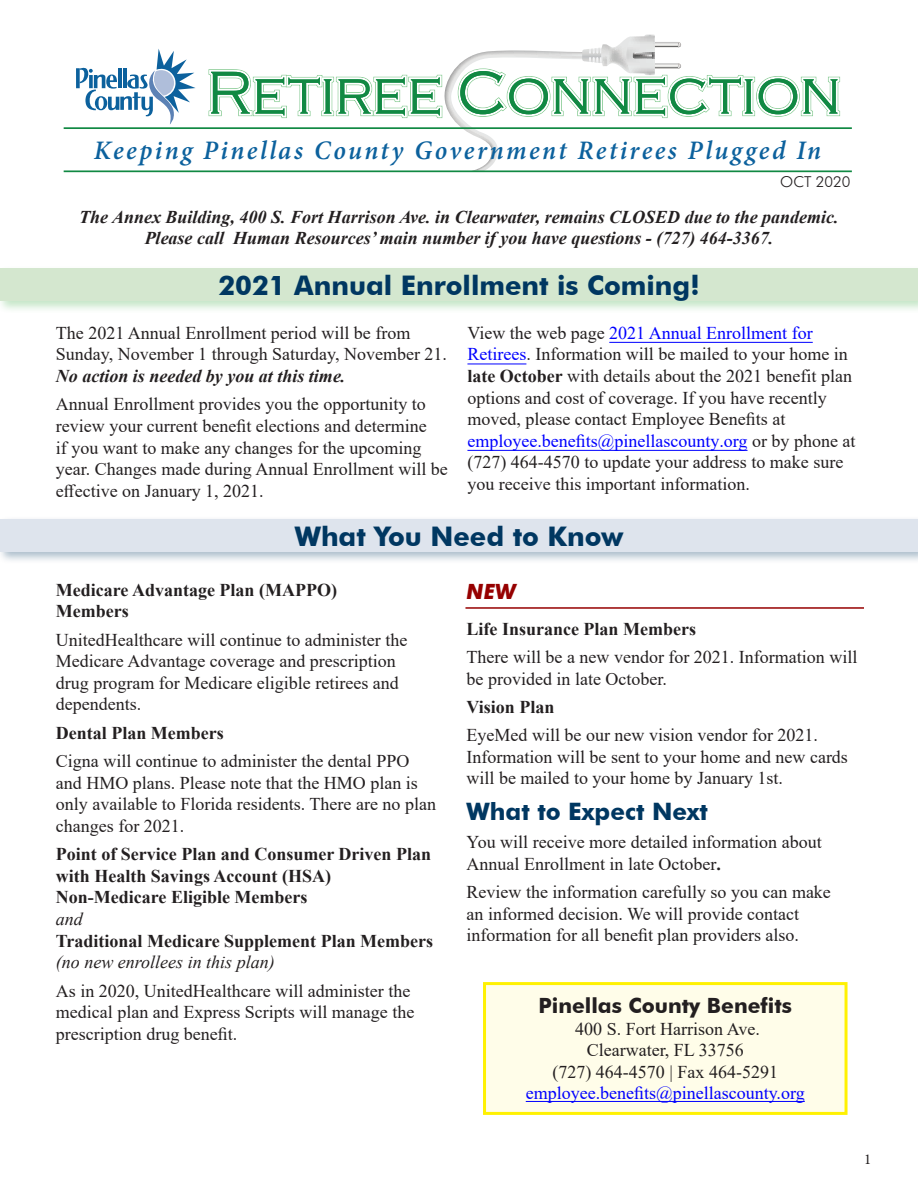
<style>
.page{position:relative;width:918px;height:1188px;background:#fff}
.page>*{position:absolute;margin:0;border:0;box-sizing:border-box;transform-origin:0 0}
.t1{font:300 62.7px "Copperplate Gothic";color:#118943;scale:.94 1}
.t2{font:700 27px "Futura BT";color:#003761}
.t3{font:italic 600 26.7px "Minion Pro";letter-spacing:.095em;color:#0c619d;scale:.96 1}
.t4{font:700 24px "Futura BT";color:#003761}
.t5{font:700 21px "Futura BT";color:#231f20}
.t6{font:italic 700 21px "Futura BT";color:#960000}
.t7{font:18px/21.6px "Times New Roman";color:#231f20}
.t8{font:700 18px/21.6px "Times New Roman";color:#231f20}
.t9{font:italic 700 18px/21.6px "Times New Roman";color:#231f20;text-align:center}
.t10{font:18px "Times New Roman";color:#00f}
.t11{font:300 15px "Futura BT";color:#231f20}
.t12{font:15px "Minion Pro";color:#231f20}
.s1{font-weight:700;font-style:italic}
.s2{color:#00f}
.s3{font-weight:700}
.s4{font-weight:400;font-style:italic}
</style>
<div class="page">
<svg style="left:76px;top:68px;width:4px;height:20px"></svg>
<svg style="left:80px;top:49px;width:116px;height:75px"></svg>
<svg style="left:444px;top:35px;width:237px;height:138px"></svg>
<div style="left:416px;top:172px;width:77px;height:8px;background:#fff"></div>
<hr style="left:64px;top:127px;width:788px;height:2px;background:#118943">
<hr style="left:64px;top:170px;width:788px;height:2px;background:#118943">
<div style="left:0;top:265px;width:918px;height:49px;background:#40ae49;opacity:.31"></div>
<div style="left:0;top:268px;width:918px;height:33px;background:#d4e7cf"></div>
<div style="left:0;top:516px;width:918px;height:49px;background:#003761;opacity:.34"></div>
<div style="left:0;top:519px;width:918px;height:33px;background:#dee4ed"></div>
<div style="left:483px;top:982px;width:365px;height:133px;background:#fffde9;border:3px solid #fff101"></div>
<hr style="left:526px;top:1101px;width:279px;height:1px;background:#00f">
<hr style="left:465px;top:607px;width:399px;height:2px;background:#960000">
<hr style="left:609px;top:342px;width:204px;height:1px;background:#00f">
<hr style="left:467px;top:364px;width:59px;height:1px;background:#00f">
<hr style="left:467px;top:450px;width:281px;height:1px;background:#00f">
<p class="t1" style="left:207px;top:59px;width:676px">Retiree Connection</p>
<p class="t3" style="left:94px;top:132px;width:759px">Keeping Pinellas County Government Retirees Plugged In</p>
<p class="t11" style="left:780px;top:172px;width:72px">OCT 2020</p>
<p class="t9" style="left:79px;top:205px;width:761px">The Annex Building, 400 S. Fort Harrison Ave. in Clearwater, remains CLOSED due to the pandemic.<br>Please call Human Resources’ main number if you have questions - (727) 464-3367.</p>
<p class="t2" style="left:218px;top:269px;width:483px">2021 Annual Enrollment is Coming!</p>
<p class="t7" style="left:56px;top:321px;width:393px">The 2021 Annual Enrollment period will be from<br>Sunday, November 1 through Saturday, November 21.<br><span class="s1">No action is needed by you at this time.</span></p>
<p class="t7" style="left:56px;top:393px;width:393px">Annual Enrollment provides you the opportunity to review your current benefit elections and determine<br>if you want to make any changes for the upcoming year. Changes made during Annual Enrollment will be effective on January 1, 2021.</p>
<p class="t7" style="left:467px;top:321px;width:390px">View the web page <span class="s2">2021 Annual Enrollment for Retirees</span>. Information will be mailed to your home in <span class="s3">late October</span> with details about the 2021 benefit plan options and cost of coverage. If you have recently moved, please contact Employee Benefits at <span class="s2">employee.benefits@pinellascounty.org</span> or by phone at (727) 464-4570 to update your address to make sure you receive this important information.</p>
<p class="t2" style="left:295px;top:520px;width:330px">What You Need to Know</p>
<p class="t6" style="left:467px;top:579px;width:51px">NEW</p>
<p class="t8" style="left:467px;top:617px;width:231px">Life Insurance Plan Members</p>
<p class="t7" style="left:467px;top:646px;width:392px">There will be a new vendor for 2021. Information will be provided in late October.</p>
<p class="t8" style="left:467px;top:696px;width:89px">Vision Plan</p>
<p class="t7" style="left:467px;top:724px;width:383px">EyeMed will be our new vision vendor for 2021.<br>Information will be sent to your home and new cards will be mailed to your home by January 1st.</p>
<p class="t4" style="left:467px;top:797px;width:243px">What to Expect Next</p>
<p class="t7" style="left:467px;top:831px;width:357px">You will receive more detailed information about<br>Annual Enrollment in late October<span class="s3">.</span></p>
<p class="t7" style="left:467px;top:881px;width:366px">Review the information carefully so you can make an informed decision. We will provide contact information for all benefit plan providers also.</p>
<p class="t8" style="left:56px;top:578px;width:283px">Medicare Advantage Plan (MAPPO)<br>Members</p>
<p class="t7" style="left:56px;top:628px;width:353px">UnitedHealthcare will continue to administer the Medicare Advantage coverage and prescription drug program for Medicare eligible retirees and dependents.</p>
<p class="t8" style="left:56px;top:721px;width:169px">Dental Plan Members</p>
<p class="t7" style="left:56px;top:750px;width:382px">Cigna will continue to administer the dental PPO and HMO plans. Please note that the HMO plan is only available to Florida residents. There are no plan changes for 2021.</p>
<p class="t8" style="left:56px;top:843px;width:379px">Point of Service Plan and Consumer Driven Plan with Health Savings Account (HSA)<br>Non-Medicare Eligible Members<br><span class="s4">and<br></span>Traditional Medicare Supplement Plan Members <span class="s4">(no new enrollees in this plan)</span></p>
<p class="t7" style="left:56px;top:979px;width:360px">As in 2020, UnitedHealthcare will administer the medical plan and Express Scripts will manage the prescription drug benefit.</p>
<p class="t5" style="left:538px;top:993px;width:255px">Pinellas County Benefits</p>
<p class="t7" style="left:575px;top:1017px;width:186px">400 S. Fort Harrison Ave.</p>
<p class="t7" style="left:587px;top:1039px;width:159px">Clearwater, FL 33756</p>
<p class="t7" style="left:552px;top:1060px;width:227px">(727) 464-4570 | Fax 464-5291</p>
<p class="t10" style="left:526px;top:1081px;width:281px">employee.benefits@pinellascounty.org</p>
<p class="t12" style="left:864px;top:1150px;width:9px">1</p>
</div>
